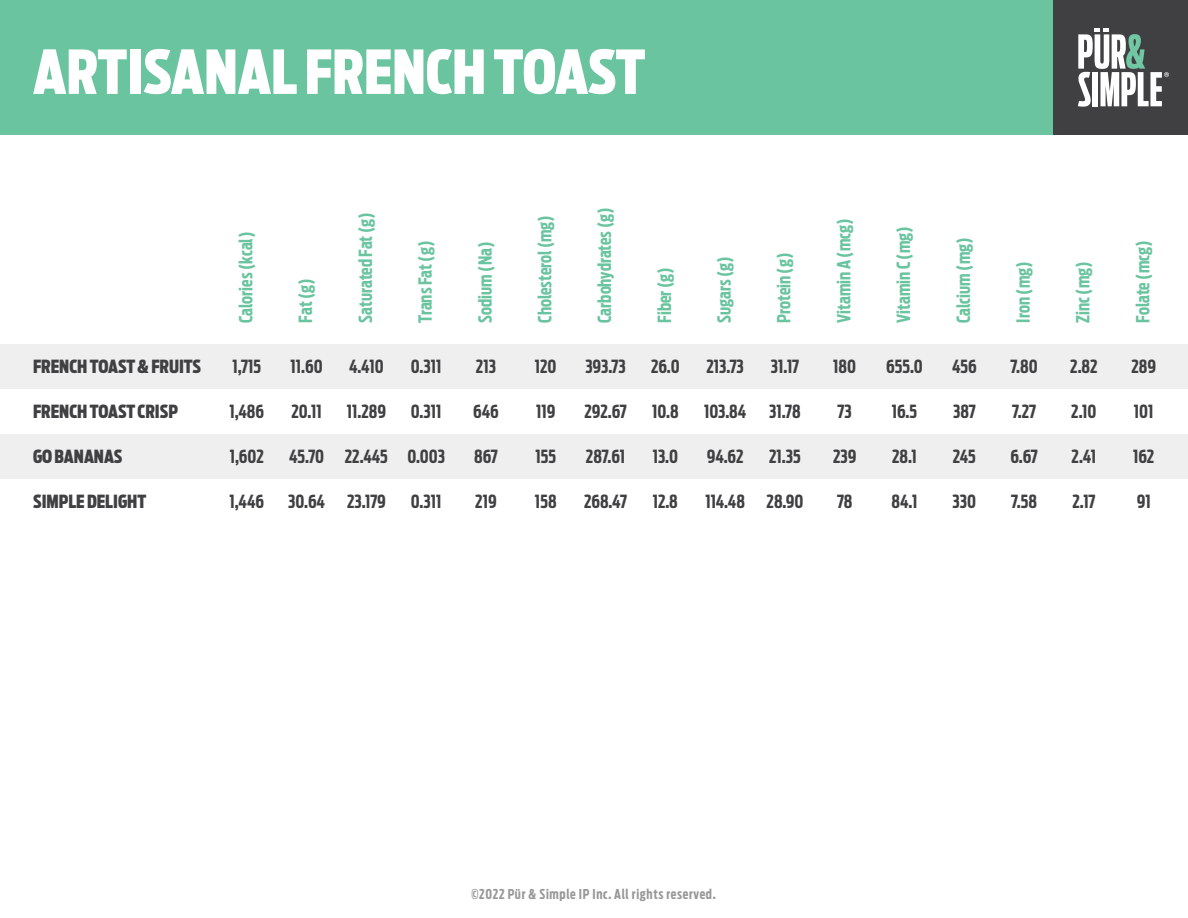
<style>
.page{position:relative;width:1188px;height:918px;background:#fff}
.page>*{position:absolute;margin:0;border:0;box-sizing:border-box;transform-origin:0 0}
.t1{font:900 60px "Antenna Extra Cond";color:#fff}
.t2{font:700 18px "Antenna Extra Cond";color:#404042}
.t3{font:700 18px "Antenna Extra Cond";color:#6ac4a0}
.t4{font:900 18px "Antenna Extra Cond";color:#404042}
.t5{font:700 13.5px "Antenna Extra Cond";letter-spacing:.05em;color:#989898}
</style>
<div class="page">
<div style="left:0;top:0;width:1188px;height:135px;background:#6ac4a0"></div>
<div style="left:1053px;top:0;width:135px;height:135px;background:#404042"></div>
<svg style="left:1078px;top:29px;width:91px;height:78px"></svg>
<div style="left:0;top:344px;width:1188px;height:44px;background:#efefef"></div>
<div style="left:0;top:435px;width:1188px;height:44px;background:#efefef"></div>
<h1 class="t1" style="left:33px;top:49px;width:614px">ARTISANAL FRENCH TOAST</h1>
<p class="t4" style="left:33px;top:360px;width:170px">FRENCH TOAST &amp; FRUITS</p>
<p class="t4" style="left:33px;top:405px;width:146px">FRENCH TOAST CRISP</p>
<p class="t4" style="left:33px;top:450px;width:91px">GO BANANAS</p>
<p class="t4" style="left:33px;top:495px;width:115px">SIMPLE DELIGHT</p>
<p class="t3" style="left:239px;top:323px;width:93px;rotate:-90deg">Calories (kcal)</p>
<p class="t2" style="left:233px;top:359px;width:30px">1,715</p>
<p class="t2" style="left:229px;top:404px;width:36px">1,486</p>
<p class="t2" style="left:230px;top:449px;width:36px">1,602</p>
<p class="t2" style="left:230px;top:494px;width:36px">1,446</p>
<p class="t3" style="left:298px;top:323px;width:46px;rotate:-90deg">Fat (g)</p>
<p class="t2" style="left:291px;top:359px;width:34px">11.60</p>
<p class="t2" style="left:291px;top:404px;width:32px">20.11</p>
<p class="t2" style="left:289px;top:449px;width:36px">45.70</p>
<p class="t2" style="left:288px;top:494px;width:39px">30.64</p>
<p class="t3" style="left:358px;top:323px;width:112px;rotate:-90deg">Saturated Fat (g)</p>
<p class="t2" style="left:349px;top:359px;width:36px">4.410</p>
<p class="t2" style="left:347px;top:404px;width:41px">11.289</p>
<p class="t2" style="left:345px;top:449px;width:45px">22.445</p>
<p class="t2" style="left:347px;top:494px;width:40px">23.179</p>
<p class="t3" style="left:418px;top:323px;width:83px;rotate:-90deg">Trans Fat (g)</p>
<p class="t2" style="left:411px;top:359px;width:32px">0.311</p>
<p class="t2" style="left:411px;top:404px;width:32px">0.311</p>
<p class="t2" style="left:407px;top:449px;width:39px">0.003</p>
<p class="t2" style="left:411px;top:494px;width:32px">0.311</p>
<p class="t3" style="left:478px;top:323px;width:83px;rotate:-90deg">Sodium (Na)</p>
<p class="t2" style="left:476px;top:359px;width:22px">213</p>
<p class="t2" style="left:473px;top:404px;width:27px">646</p>
<p class="t2" style="left:474px;top:449px;width:25px">867</p>
<p class="t2" style="left:475px;top:494px;width:23px">219</p>
<p class="t3" style="left:538px;top:323px;width:109px;rotate:-90deg">Cholesterol (mg)</p>
<p class="t2" style="left:535px;top:359px;width:23px">120</p>
<p class="t2" style="left:536px;top:404px;width:21px">119</p>
<p class="t2" style="left:535px;top:449px;width:22px">155</p>
<p class="t2" style="left:535px;top:494px;width:23px">158</p>
<p class="t3" style="left:597px;top:323px;width:117px;rotate:-90deg">Carbohydrates (g)</p>
<p class="t2" style="left:585px;top:359px;width:42px">393.73</p>
<p class="t2" style="left:585px;top:404px;width:44px">292.67</p>
<p class="t2" style="left:586px;top:449px;width:41px">287.61</p>
<p class="t2" style="left:584px;top:494px;width:45px">268.47</p>
<p class="t3" style="left:657px;top:323px;width:57px;rotate:-90deg">Fiber (g)</p>
<p class="t2" style="left:651px;top:359px;width:30px">26.0</p>
<p class="t2" style="left:652px;top:404px;width:28px">10.8</p>
<p class="t2" style="left:653px;top:449px;width:27px">13.0</p>
<p class="t2" style="left:653px;top:494px;width:27px">12.8</p>
<p class="t3" style="left:717px;top:323px;width:68px;rotate:-90deg">Sugars (g)</p>
<p class="t2" style="left:706px;top:359px;width:39px">213.73</p>
<p class="t2" style="left:704px;top:404px;width:44px">103.84</p>
<p class="t2" style="left:707px;top:449px;width:38px">94.62</p>
<p class="t2" style="left:705px;top:494px;width:41px">114.48</p>
<p class="t3" style="left:777px;top:323px;width:72px;rotate:-90deg">Protein (g)</p>
<p class="t2" style="left:771px;top:359px;width:30px">31.17</p>
<p class="t2" style="left:769px;top:404px;width:33px">31.78</p>
<p class="t2" style="left:769px;top:449px;width:33px">21.35</p>
<p class="t2" style="left:767px;top:494px;width:38px">28.90</p>
<p class="t3" style="left:836px;top:323px;width:106px;rotate:-90deg">Vitamin A (mcg)</p>
<p class="t2" style="left:833px;top:359px;width:24px">180</p>
<p class="t2" style="left:838px;top:404px;width:16px">73</p>
<p class="t2" style="left:833px;top:449px;width:25px">239</p>
<p class="t2" style="left:837px;top:494px;width:17px">78</p>
<p class="t3" style="left:896px;top:323px;width:98px;rotate:-90deg">Vitamin C (mg)</p>
<p class="t2" style="left:886px;top:359px;width:38px">655.0</p>
<p class="t2" style="left:892px;top:404px;width:27px">16.5</p>
<p class="t2" style="left:892px;top:449px;width:26px">28.1</p>
<p class="t2" style="left:892px;top:494px;width:27px">84.1</p>
<p class="t3" style="left:956px;top:323px;width:87px;rotate:-90deg">Calcium (mg)</p>
<p class="t2" style="left:952px;top:359px;width:26px">456</p>
<p class="t2" style="left:953px;top:404px;width:24px">387</p>
<p class="t2" style="left:953px;top:449px;width:25px">245</p>
<p class="t2" style="left:953px;top:494px;width:25px">330</p>
<p class="t3" style="left:1016px;top:323px;width:63px;rotate:-90deg">Iron (mg)</p>
<p class="t2" style="left:1011px;top:359px;width:29px">7.80</p>
<p class="t2" style="left:1012px;top:404px;width:25px">7.27</p>
<p class="t2" style="left:1011px;top:449px;width:29px">6.67</p>
<p class="t2" style="left:1011px;top:494px;width:27px">7.58</p>
<p class="t3" style="left:1076px;top:323px;width:63px;rotate:-90deg">Zinc (mg)</p>
<p class="t2" style="left:1070px;top:359px;width:29px">2.82</p>
<p class="t2" style="left:1071px;top:404px;width:27px">2.10</p>
<p class="t2" style="left:1072px;top:449px;width:26px">2.41</p>
<p class="t2" style="left:1072px;top:494px;width:25px">2.17</p>
<p class="t3" style="left:1135px;top:323px;width:84px;rotate:-90deg">Folate (mcg)</p>
<p class="t2" style="left:1131px;top:359px;width:26px">289</p>
<p class="t2" style="left:1134px;top:404px;width:21px">101</p>
<p class="t2" style="left:1133px;top:449px;width:23px">162</p>
<p class="t2" style="left:1137px;top:494px;width:15px">91</p>
<p class="t5" style="left:471px;top:888px;width:246px">©2022 Pür &amp; Simple IP Inc. All rights reserved.</p>
</div>
